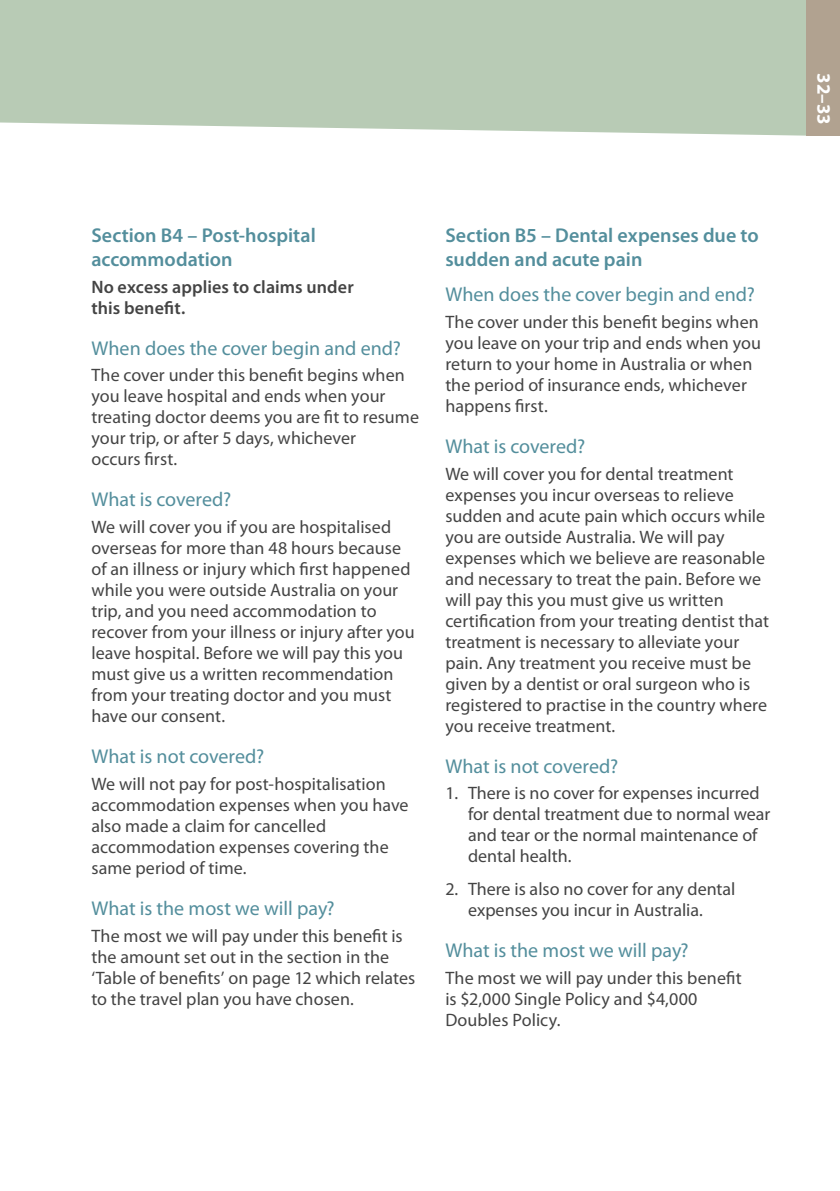
<style>
.page{position:relative;width:840px;height:1191px;background:#fff}
.page>*{position:absolute;margin:0;border:0;box-sizing:border-box;transform-origin:0 0}
.t1{font:20px "Myriad Pro";color:#538e9c}
.t2{font:600 20px/24px "Myriad Pro";color:#538e9c}
.t3{font:700 19px "Myriad Pro";color:#fff}
.t4{font:18px/21px "Myriad Pro";color:#444}
.t5{font:600 18px/21px "Myriad Pro";letter-spacing:.005em;color:#444}
</style>
<div class="page">
<div style="left:0;top:0;width:805px;height:136px;background:#b8cbb5"></div>
<div style="left:805px;top:0;width:34px;height:136px;background:#b1a290"></div>
<p class="t2" style="left:91px;top:223px;width:226px">Section B4 – Post-hospital accommodation</p>
<p class="t5" style="left:91px;top:275px;width:264px">No excess applies to claims under this benefit.</p>
<p class="t1" style="left:91px;top:335px;width:311px">When does the cover begin and end?</p>
<p class="t4" style="left:91px;top:364px;width:329px">The cover under this benefit begins when you leave hospital and ends when your treating doctor deems you are fit to resume your trip, or after 5 days, whichever<br>occurs first.</p>
<p class="t1" style="left:91px;top:487px;width:141px">What is covered?</p>
<p class="t4" style="left:91px;top:516px;width:325px">We will cover you if you are hospitalised overseas for more than 48 hours because of an illness or injury which first happened while you were outside Australia on your trip, and you need accommodation to recover from your illness or injury after you leave hospital. Before we will pay this you must give us a written recommendation from your treating doctor and you must have our consent.</p>
<p class="t1" style="left:91px;top:744px;width:174px">What is not covered?</p>
<p class="t4" style="left:91px;top:773px;width:318px">We will not pay for post-hospitalisation accommodation expenses when you have also made a claim for cancelled accommodation expenses covering the same period of time.</p>
<p class="t1" style="left:91px;top:895px;width:244px">What is the most we will pay?</p>
<p class="t4" style="left:91px;top:924px;width:325px">The most we will pay under this benefit is the amount set out in the section in the ‘Table of benefits’ on page 12 which relates to the travel plan you have chosen.</p>
<p class="t2" style="left:445px;top:223px;width:315px">Section B5 – Dental expenses due to sudden and acute pain</p>
<p class="t1" style="left:445px;top:282px;width:311px">When does the cover begin and end?</p>
<p class="t4" style="left:445px;top:311px;width:317px">The cover under this benefit begins when you leave on your trip and ends when you return to your home in Australia or when the period of insurance ends, whichever happens first.</p>
<p class="t1" style="left:445px;top:434px;width:141px">What is covered?</p>
<p class="t4" style="left:445px;top:463px;width:325px">We will cover you for dental treatment expenses you incur overseas to relieve sudden and acute pain which occurs while you are outside Australia. We will pay expenses which we believe are reasonable and necessary to treat the pain. Before we will pay this you must give us written certification from your treating dentist that treatment is necessary to alleviate your pain. Any treatment you receive must be given by a dentist or oral surgeon who is registered to practise in the country where you receive treatment.</p>
<p class="t1" style="left:445px;top:753px;width:174px">What is not covered?</p>
<p class="t4" style="left:468px;top:782px;width:304px;text-indent:-23px">1. There is no cover for expenses incurred for dental treatment due to normal wear and tear or the normal maintenance of dental health.</p>
<p class="t4" style="left:445px;top:878px;width:291px;text-align:center">2. There is also no cover for any dental expenses you incur in Australia.</p>
<p class="t1" style="left:445px;top:937px;width:244px">What is the most we will pay?</p>
<p class="t4" style="left:445px;top:966px;width:297px">The most we will pay under this benefit is $2,000 Single Policy and $4,000<br>Doubles Policy.</p>
<p class="t3" style="left:835px;top:73px;width:52px;rotate:90deg">32–33</p>
</div>
